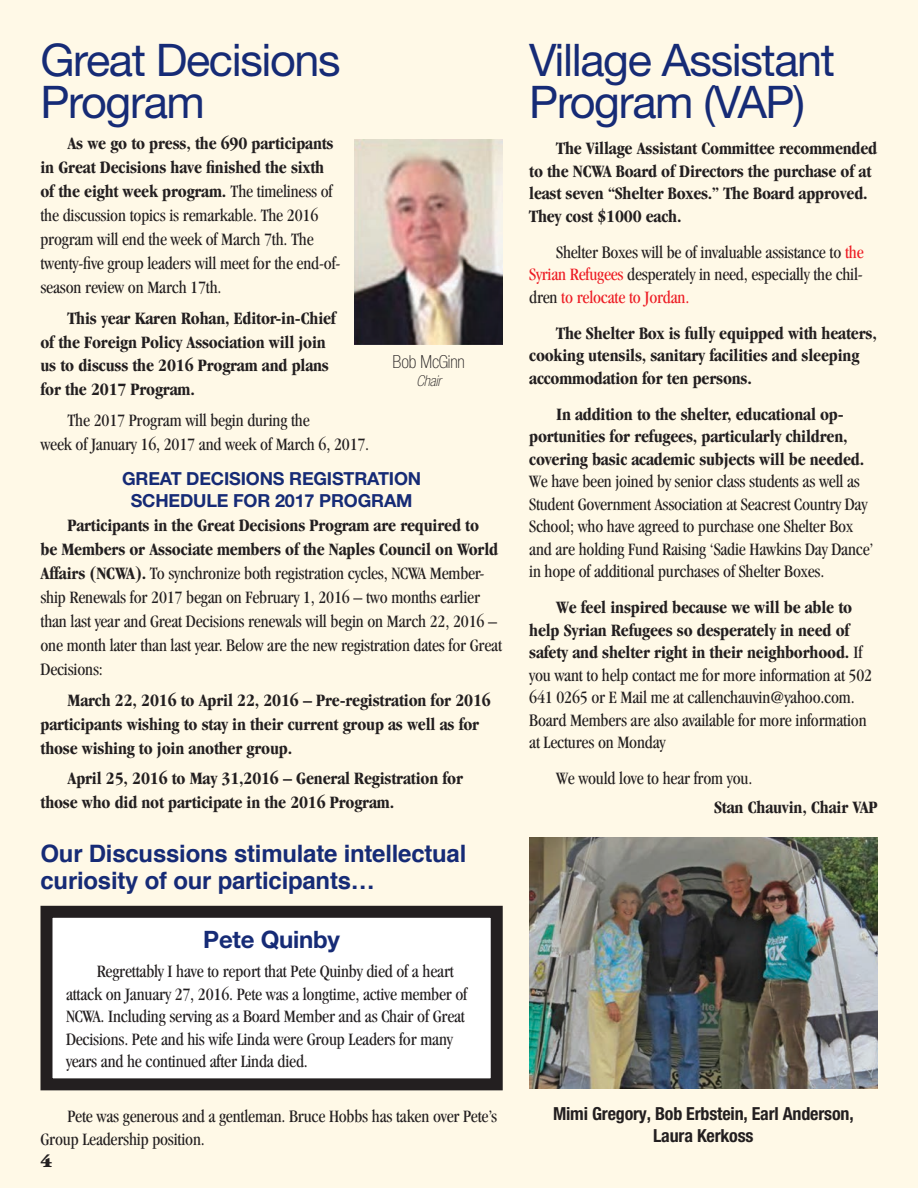
<style>
.page{position:relative;width:918px;height:1188px;background:#fff9e7}
.page>*{position:absolute;margin:0;border:0;box-sizing:border-box;transform-origin:0 0}
.t1{font:45px/42px "Helvetica Neue";letter-spacing:-.03em;color:#162b76}
.t2{font:700 24px/27px "Helvetica";letter-spacing:-.01em;color:#162b76}
.t3{font:700 24px "Helvetica Neue";letter-spacing:-.01em;color:#162b76}
.t4{font:condensed 18px/22.5px "Garamond";letter-spacing:-.01em;color:#231f20}
.t5{font:700 condensed 18px/22.5px "Garamond";letter-spacing:-.01em;color:#231f20}
.t6{font:700 condensed 18px/21.6px "Helvetica Neue";letter-spacing:-.01em;color:#231f20;text-align:center}
.t7{font:700 18px/21.6px "Helvetica Neue";letter-spacing:-.01em;color:#162b76;text-align:center}
.t8{font:100 condensed 18px "Helvetica Neue";letter-spacing:-.01em;color:#231f20}
.t9{font:900 18px "Garamond";color:#231f20}
.t10{font:italic 100 condensed 15px "Helvetica Neue";letter-spacing:-.01em;color:#231f20}
.s1{font-weight:700}
.s2{color:#ed1c24}
</style>
<div class="page">
<img style="left:355px;top:139px;width:148px;height:205px">
<div style="left:46px;top:912px;width:451px;height:172px;background:#fff"></div>
<div style="left:40px;top:906px;width:463px;height:184px;border:12px solid #231f20"></div>
<img style="left:529px;top:838px;width:349px;height:251px">
<h1 class="t1" style="left:40px;top:38px;width:302px">Great Decisions<br>Program</h1>
<p class="t4" style="left:40px;top:131px;width:302px;line-height:24px;text-indent:27px"><span class="s1">As we go to press, the 690 participants in Great Decisions have finished the sixth of the eight week program.</span> The timeliness of the discussion topics is remarkable. The 2016 program will end the week of March 7th. The twenty-five group leaders will meet for the end-of&shy;season review on March 17th.</p>
<p class="t5" style="left:40px;top:306px;width:297px;line-height:24px;text-indent:27px">This year Karen Rohan, Editor-in-Chief of the Foreign Policy Association will join us to discuss the 2016 Program and plans for the 2017 Program.</p>
<p class="t4" style="left:40px;top:408px;width:330px;line-height:24px;text-indent:27px">The 2017 Program will begin during the<br>week of January 16, 2017 and week of March 6, 2017.</p>
<p class="t7" style="left:122px;top:468px;width:301px">GREAT DECISIONS REGISTRATION<br>SCHEDULE FOR 2017 PROGRAM</p>
<p class="t4" style="left:41px;top:513px;width:463px;line-height:24px;text-indent:27px"><span class="s1">Participants in the Great Decisions Program are required to<br>be Members or Associate members of the Naples Council on World Affairs (NCWA).</span> To synchronize both registration cycles, NCWA Member&shy;ship Renewals for 2017 began on February 1, 2016 – two months earlier than last year and Great Decisions renewals will begin on March 22, 2016 – one month later than last year. Below are the new registration dates for Great Decisions:</p>
<p class="t5" style="left:41px;top:688px;width:452px;line-height:24px;text-indent:27px">March 22, 2016 to April 22, 2016 – Pre-registration for 2016 participants wishing to stay in their current group as well as for those wishing to join another group.</p>
<p class="t5" style="left:41px;top:767px;width:424px;line-height:24px;text-indent:27px">April 25, 2016 to May 31,2016 – General Registration for those who did not participate in the 2016 Program.</p>
<p class="t8" style="left:393px;top:351px;width:74px">Bob McGinn</p>
<p class="t10" style="left:416px;top:372px;width:26px">Chair</p>
<h2 class="t2" style="left:40px;top:840px;width:427px">Our Discussions stimulate intellectual curiosity of our participants…</h2>
<h2 class="t3" style="left:203px;top:924px;width:138px">Pete Quinby</h2>
<p class="t4" style="left:66px;top:960px;width:403px;text-indent:31px">Regrettably I have to report that Pete Quinby died of a heart attack on January 27, 2016. Pete was a longtime, active member of NCWA. Including serving as a Board Member and as Chair of Great Decisions. Pete and his wife Linda were Group Leaders for many years and he continued after Linda died.</p>
<p class="t4" style="left:40px;top:1105px;width:458px;text-indent:27px">Pete was generous and a gentleman. Bruce Hobbs has taken over Pete’s<br>Group Leadership position.</p>
<p class="t9" style="left:40px;top:1151px;width:13px">4</p>
<h1 class="t1" style="left:529px;top:38px;width:307px">Village Assistant<br>Program (VAP)</h1>
<p class="t5" style="left:529px;top:137px;width:350px;text-indent:27px">The Village Assistant Committee recommended to the NCWA Board of Directors the purchase of at least seven “Shelter Boxes.” The Board approved.<br>They cost $1000 each.</p>
<p class="t4" style="left:529px;top:240px;width:336px;text-align:justify;text-indent:27px">Shelter Boxes will be of invaluable assistance to <span class="s2">the Syrian Refugees</span> desperately in need, especially the chil&shy;dren <span class="s2">to relocate to Jordan.</span></p>
<p class="t5" style="left:529px;top:321px;width:349px;text-indent:27px">The Shelter Box is fully equipped with heaters, cooking utensils, sanitary facilities and sleeping accommodation for ten persons.</p>
<p class="t5" style="left:529px;top:402px;width:336px;text-indent:27px">In addition to the shelter, educational op&shy;portunities for refugees, particularly children, covering basic academic subjects will be needed.</p>
<p class="t4" style="left:529px;top:470px;width:346px">We have been joined by senior class students as well as Student Government Association at Seacrest Country Day School; who have agreed to purchase one Shelter Box and are holding Fund Raising ‘Sadie Hawkins Day Dance’ in hope of additional purchases of Shelter Boxes.</p>
<p class="t4" style="left:529px;top:596px;width:345px;text-indent:27px"><span class="s1">We feel inspired because we will be able to help Syrian Refugees so desperately in need of safety and shelter right in their neighborhood.</span> If you want to help contact me for more information at 502<br>641 0265 or E Mail me at callenchauvin@yahoo.com.<br>Board Members are also available for more information at Lectures on Monday</p>
<p class="t4" style="left:556px;top:767px;width:198px">We would love to hear from you.</p>
<p class="t5" style="left:714px;top:796px;width:165px">Stan Chauvin, Chair VAP</p>
<p class="t6" style="left:553px;top:1103px;width:302px">Mimi Gregory, Bob Erbstein, Earl Anderson,<br>Laura Kerkoss</p>
</div>
